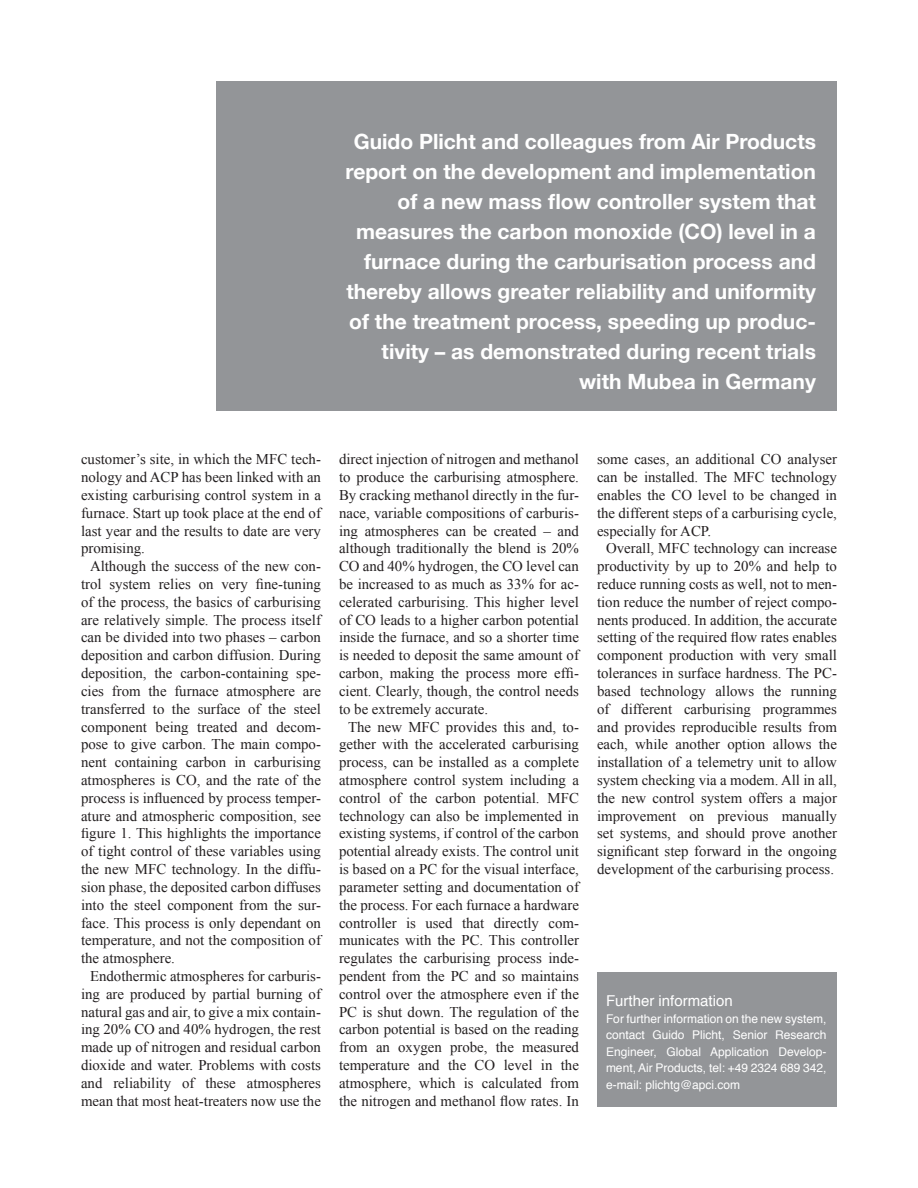
<style>
.page{position:relative;width:918px;height:1188px;background:#fff}
.page>*{position:absolute;margin:0;border:0;box-sizing:border-box;transform-origin:0 0}
.t1{font:700 21px/30px "Helvetica Neue";color:#fff;text-align:right}
.t2{font:15px "Helvetica";color:#fff}
.t3{font:14.85px/17.9px "Times New Roman";color:#231f20;text-align:justify}
.t4{font:12px/16.5px "Helvetica";color:#fff;text-align:justify}
</style>
<div class="page">
<div style="left:597px;top:972px;width:240px;height:135px;background:#939598"></div>
<div style="left:216px;top:81px;width:621px;height:329px;background:#939598"></div>
<p class="t1" style="left:346px;top:127px;width:472px">Guido Plicht and colleagues from Air Products report on the development and implementation of a new mass flow controller system that measures the carbon monoxide (CO) level in a furnace during the carburisation process and thereby allows greater reliability and uniformity of the treatment process, speeding up produc&shy;tivity – as demonstrated during recent trials with Mubea in Germany</p>
<p class="t3" style="left:81px;top:450px;width:242px">customer’s site, in which the MFC tech&shy;nology and ACP has been linked with an existing carburising control system in a furnace. Start up took place at the end of last year and the results to date are very promising.</p>
<p class="t3" style="left:81px;top:557px;width:242px;text-indent:9px">Although the success of the new con&shy;trol system relies on very fine-tuning of the process, the basics of carburising are relatively simple. The process itself can be divided into two phases – carbon deposition and carbon diffusion. During deposition, the carbon-containing spe&shy;cies from the furnace atmosphere are transferred to the surface of the steel component being treated and decom&shy;pose to give carbon. The main compo&shy;nent containing carbon in carburising atmospheres is CO, and the rate of the process is influenced by process temper&shy;ature and atmospheric composition, see figure 1. This highlights the importance of tight control of these variables using the new MFC technology. In the diffu&shy;sion phase, the deposited carbon diffuses into the steel component from the sur&shy;face. This process is only dependant on temperature, and not the composition of the atmosphere.</p>
<p class="t3" style="left:81px;top:967px;width:242px;text-indent:9px">Endothermic atmospheres for carburis&shy;ing are produced by partial burning of natural gas and air, to give a mix contain&shy;ing 20% CO and 40% hydrogen, the rest made up of nitrogen and residual carbon dioxide and water. Problems with costs and reliability of these atmospheres mean that most heat-treaters now use the</p>
<p class="t3" style="left:339px;top:450px;width:242px">direct injection of nitrogen and methanol to produce the carburising atmosphere.<br>By cracking methanol directly in the fur&shy;nace, variable compositions of carburis&shy;ing atmospheres can be created – and although traditionally the blend is 20% CO and 40% hydrogen, the CO level can be increased to as much as 33% for ac&shy;celerated carburising. This higher level of CO leads to a higher carbon potential inside the furnace, and so a shorter time is needed to deposit the same amount of carbon, making the process more effi&shy;cient. Clearly, though, the control needs to be extremely accurate.</p>
<p class="t3" style="left:339px;top:717px;width:242px;text-indent:9px">The new MFC provides this and, to&shy;gether with the accelerated carburising process, can be installed as a complete atmosphere control system including a control of the carbon potential. MFC technology can also be implemented in existing systems, if control of the carbon potential already exists. The control unit is based on a PC for the visual interface, parameter setting and documentation of the process. For each furnace a hardware controller is used that directly com&shy;municates with the PC. This controller regulates the carburising process inde&shy;pendent from the PC and so maintains control over the atmosphere even if the PC is shut down. The regulation of the carbon potential is based on the reading from an oxygen probe, the measured temperature and the CO level in the atmosphere, which is calculated from the nitrogen and methanol flow rates. In</p>
<p class="t3" style="left:597px;top:450px;width:242px">some cases, an additional CO analyser can be installed. The MFC technology enables the CO level to be changed in the different steps of a carburising cycle, especially for ACP.</p>
<p class="t3" style="left:597px;top:539px;width:242px;text-indent:9px">Overall, MFC technology can increase productivity by up to 20% and help to reduce running costs as well, not to men&shy;tion reduce the number of reject compo&shy;nents produced. In addition, the accurate setting of the required flow rates enables component production with very small tolerances in surface hardness. The PC&shy;based technology allows the running of different carburising programmes and provides reproducible results from each, while another option allows the installation of a telemetry unit to allow system checking via a modem. All in all, the new control system offers a major improvement on previous manually set systems, and should prove another significant step forward in the ongoing development of the carburising process.</p>
<p class="t2" style="left:606px;top:991px;width:128px">Further information</p>
<p class="t4" style="left:606px;top:1011px;width:222px">For further information on the new system, contact Guido Plicht, Senior Research Engineer, Global Application Develop&shy;ment, Air Products, tel: +49 2324 689 342, e-mail: plichtg@apci.com</p>
</div>
